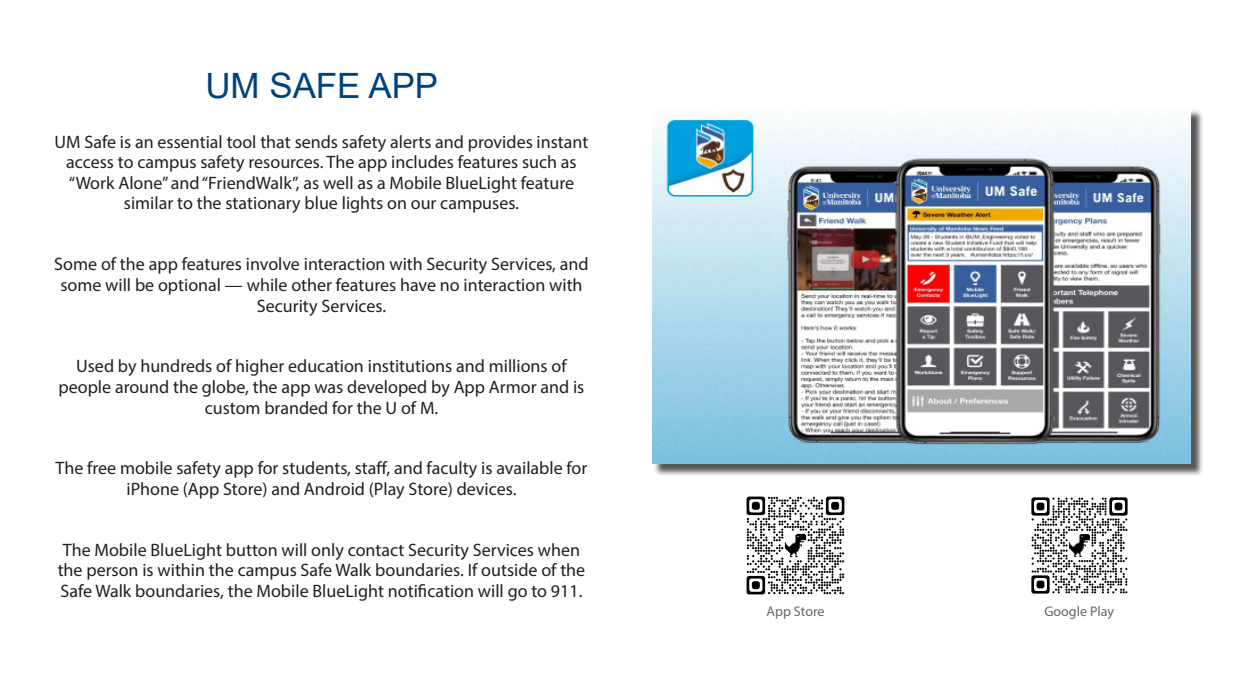
<style>
.page{position:relative;width:1240px;height:698px;background:#fff}
.page>*{position:absolute;margin:0;border:0;box-sizing:border-box;transform-origin:0 0}
.Project_Subhead{font:34.9px "Arial";color:#01427c}
.Project_Subhead-2{font:18px/20.6px "Myriad Pro";color:#231f20;text-align:center}
.Project_Subhead-3{font:14px "Myriad Pro";color:#676767}
</style>
<div class="page">
<div style="left:654px;top:110px;width:550px;height:366px;background:#231f20;opacity:.75"></div>
<img style="left:652px;top:110px;width:539px;height:354px">
<img style="left:746px;top:496px;width:99px;height:99px">
<img style="left:1031px;top:497px;width:97px;height:97px">
<p class="Project_Subhead" style="left:205px;top:62px;width:234px">UM SAFE APP</p>
<p class="Project_Subhead-2" style="left:55px;top:131px;width:535px">UM Safe is an essential tool that sends safety alerts and provides instant access to campus safety resources. The app includes features such as “Work Alone” and “FriendWalk”, as well as a Mobile BlueLight feature similar to the stationary blue lights on our campuses.</p>
<p class="Project_Subhead-2" style="left:54px;top:254px;width:536px">Some of the app features involve interaction with Security Services, and some will be optional — while other features have no interaction with<br>Security Services.</p>
<p class="Project_Subhead-2" style="left:59px;top:356px;width:527px">Used by hundreds of higher education institutions and millions of people around the globe, the app was developed by App Armor and is custom branded for the U of M.</p>
<p class="Project_Subhead-2" style="left:56px;top:458px;width:533px">The free mobile safety app for students, staff, and faculty is available for iPhone (App Store) and Android (Play Store) devices.</p>
<p class="Project_Subhead-2" style="left:58px;top:539px;width:529px;text-align:left">The Mobile BlueLight button will only contact Security Services when the person is within the campus Safe Walk boundaries. If outside of the<br>Safe Walk boundaries, the Mobile BlueLight notification will go to 911.</p>
<p class="Project_Subhead-3" style="left:767px;top:602px;width:59px">App Store</p>
<p class="Project_Subhead-3" style="left:1044px;top:602px;width:71px">Google Play</p>
</div>
